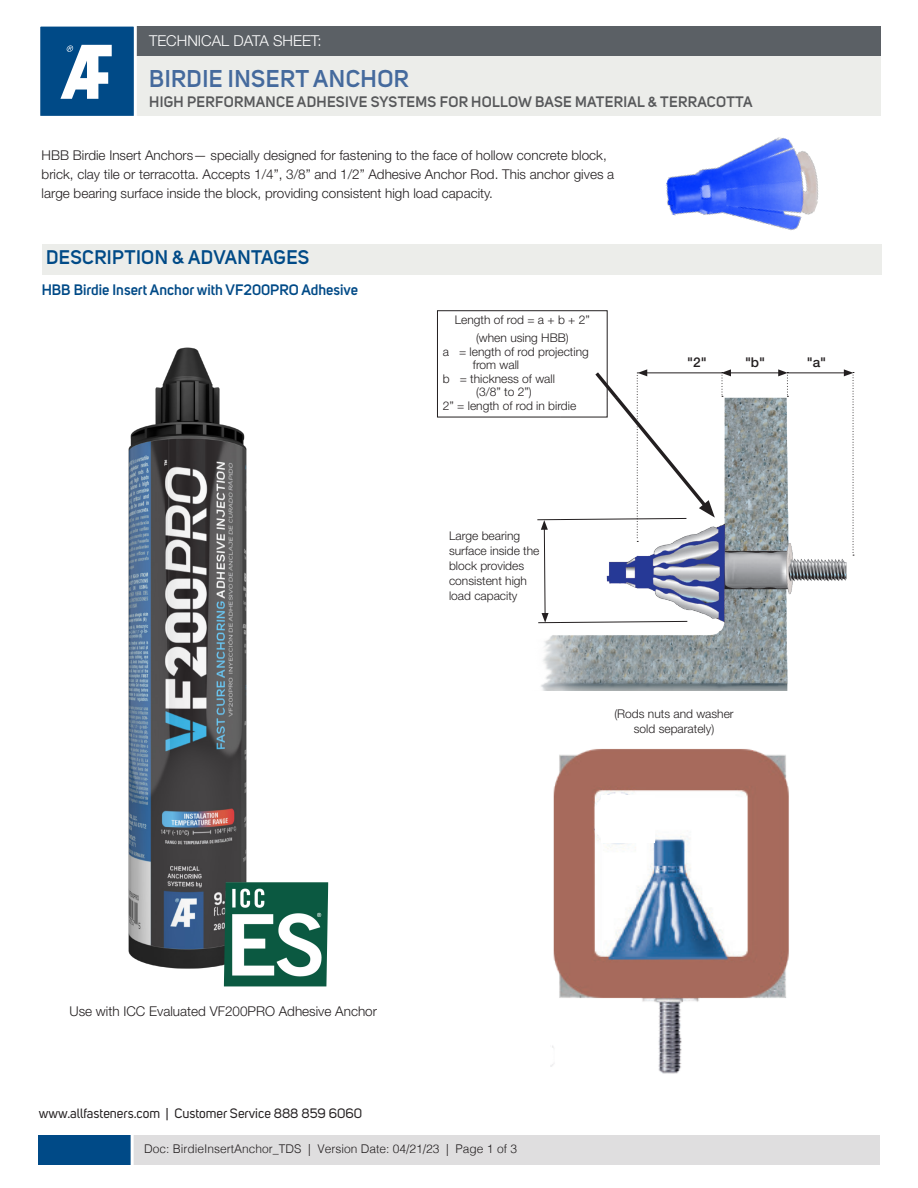
<style>
.page{position:relative;width:918px;height:1188px;background:#fff}
.page>*{position:absolute;margin:0;border:0;box-sizing:border-box;transform-origin:0 0}
.t1{font:600 24px "Uni Sans";letter-spacing:.02em;color:#456a9d}
.New_H2{font:600 19.5px "Uni Sans";letter-spacing:.02em;color:#004a87}
.t2{font:600 15px "Uni Sans";letter-spacing:.02em;color:#57585a}
.t3{font:600 15px "Uni Sans";color:#004a87}
.t4{font:300 15px "Helvetica Neue LT Pro";color:#fff}
.t5{font:300 13.5px/19.2px "Helvetica Neue LT Pro";color:#231f20}
.t6{font:13.5px "Uni Sans";color:#231f20}
.t7{font:500 13.5px "Helvetica Neue LT Pro";color:#231f20}
.t8{font:300 12px "Helvetica Neue LT Pro";color:#231f20}
.t9{font:300 12px "Helvetica";color:#231f20}
</style>
<div class="page">
<div style="left:40px;top:27px;width:841px;height:29px;background:#5b6065"></div>
<div style="left:40px;top:56px;width:841px;height:60px;background:#ecedea"></div>
<svg style="left:40px;top:26px;width:98px;height:90px;background:#3a73a2"></svg>
<div style="left:39px;top:1135px;width:840px;height:30px;background:#dfdedf"></div>
<div style="left:39px;top:1135px;width:93px;height:30px;background:#004a87"></div>
<hr style="left:131px;top:1134px;width:3px;height:31px;background:#fff">
<div style="left:42px;top:244px;width:840px;height:31px;background:#ecedea"></div>
<img style="left:666px;top:137px;width:153px;height:94px">
<hr style="left:729px;top:372px;width:52px;height:1px;background:#231f20">
<hr style="left:645px;top:372px;width:77px;height:1px;background:#231f20">
<hr style="left:787px;top:372px;width:59px;height:1px;background:#231f20">
<svg style="left:721px;top:369px;width:10px;height:24px"></svg>
<svg style="left:778px;top:369px;width:10px;height:24px"></svg>
<img style="left:530px;top:394px;width:325px;height:296px">
<img style="left:128px;top:347px;width:201px;height:640px">
<img style="left:224px;top:882px;width:104px;height:104px">
<img style="left:551px;top:749px;width:238px;height:325px">
<div style="left:602px;top:795px;width:53px;height:47px;background:#fff"></div>
<svg style="left:536px;top:369px;width:179px;height:255px"></svg>
<svg style="left:844px;top:369px;width:10px;height:187px"></svg>
<p class="t4" style="left:149px;top:32px;width:174px">TECHNICAL DATA SHEET:</p>
<h1 class="t1" style="left:149px;top:61px;width:261px">BIRDIE INSERT ANCHOR</h1>
<p class="t2" style="left:149px;top:90px;width:605px">HIGH PERFORMANCE ADHESIVE SYSTEMS FOR HOLLOW BASE MATERIAL &amp; TERRACOTTA</p>
<p class="t5" style="left:42px;top:145px;width:574px">HBB Birdie Insert Anchors— specially designed for fastening to the face of hollow concrete block, brick, clay tile or terracotta. Accepts 1/4”, 3/8” and 1/2” Adhesive Anchor Rod. This anchor gives a large bearing surface inside the block, providing consistent high load capacity.</p>
<p class="New_H2" style="left:46px;top:243px;width:265px">DESCRIPTION &amp; ADVANTAGES</p>
<p class="t3" style="left:42px;top:279px;width:318px">HBB Birdie Insert Anchor with VF200PRO Adhesive</p>
<p class="t8" style="left:455px;top:313px;width:137px">Length of rod = a + b + 2”</p>
<p class="t8" style="left:476px;top:331px;width:94px">(when using HBB)</p>
<p class="t8" style="left:443px;top:344px;width:147px">a = length of rod projecting</p>
<p class="t8" style="left:473px;top:358px;width:48px">from wall</p>
<p class="t8" style="left:443px;top:371px;width:114px">b = thickness of wall</p>
<p class="t8" style="left:476px;top:385px;width:57px">(3/8” to 2”)</p>
<p class="t8" style="left:443px;top:398px;width:135px">2” = length of rod in birdie</p>
<p class="t7" style="left:687px;top:354px;width:21px">"2"</p>
<p class="t7" style="left:745px;top:354px;width:22px">"b"</p>
<p class="t7" style="left:807px;top:354px;width:21px">"a"</p>
<p class="t8" style="left:449px;top:528px;width:73px">Large bearing</p>
<p class="t8" style="left:449px;top:543px;width:92px">surface inside the</p>
<p class="t8" style="left:449px;top:558px;width:77px">block provides</p>
<p class="t8" style="left:449px;top:573px;width:79px">consistent high</p>
<p class="t8" style="left:449px;top:588px;width:70px">load capacity</p>
<p class="t8" style="left:614px;top:707px;width:121px">(Rods nuts and washer</p>
<p class="t8" style="left:634px;top:722px;width:82px">sold separately)</p>
<p class="t5" style="left:69px;top:1002px;width:309px">Use with ICC Evaluated VF200PRO Adhesive Anchor</p>
<p class="t6" style="left:39px;top:1105px;width:325px">www.allfasteners.com | Customer Service 888 859 6060</p>
<p class="t9" style="left:144px;top:1138px;width:374px">Doc: BirdieInsertAnchor_TDS | Version Date: 04/21/23 | Page 1 of 3</p>
</div>
